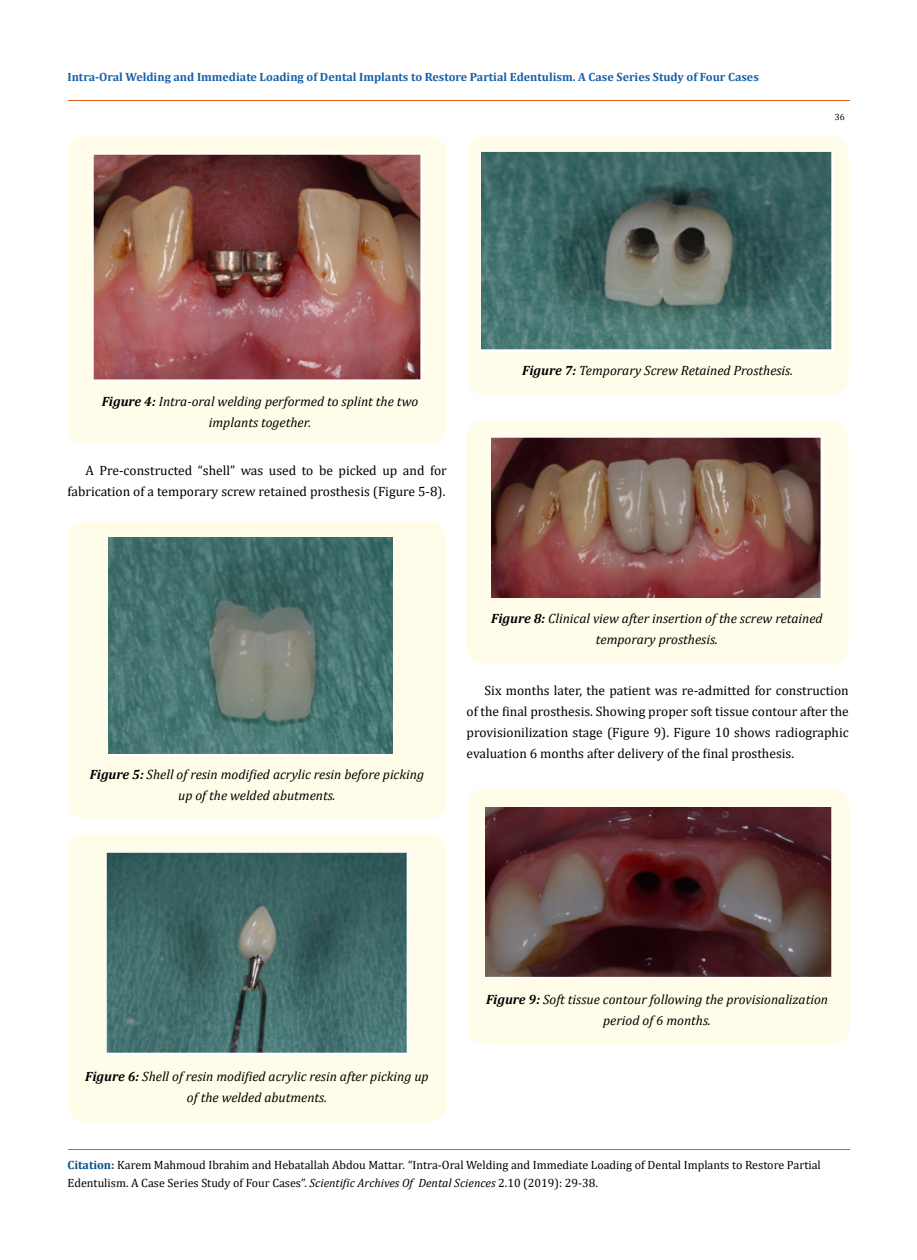
<style>
.page{position:relative;width:917px;height:1260px;background:#fff}
.page>*{position:absolute;margin:0;border:0;box-sizing:border-box;transform-origin:0 0}
.t1{font:italic 13.5px/21px "Cambria";color:#000;text-align:center}
.t2{font:13.5px/21px "Cambria";color:#000;text-align:right}
.t3{font:12px/18px "Cambria";color:#000}
.t4{font:700 12px "Cambria";color:#1560a6}
.t5{font:9px "Cambria";color:#000}
.s1{font-weight:700}
.s2{font-weight:700;color:#035089}
.s3{font-style:italic}
</style>
<div class="page">
<hr style="left:68px;top:101px;width:781px;height:1px;background:#e05d1a">
<div style="left:68px;top:136px;width:379px;height:308px;background:#fffde9;border-radius:18px"></div>
<img style="left:92px;top:153px;width:330px;height:229px">
<div style="left:68px;top:834px;width:379px;height:288px;background:#fffde9;border-radius:18px"></div>
<img style="left:106px;top:853px;width:302px;height:202px">
<div style="left:466px;top:421px;width:382px;height:243px;background:#fffde9;border-radius:18px"></div>
<img style="left:491px;top:436px;width:332px;height:161px">
<div style="left:467px;top:788px;width:382px;height:257px;background:#fffde9;border-radius:18px"></div>
<img style="left:485px;top:808px;width:346px;height:171px">
<div style="left:467px;top:136px;width:381px;height:259px;background:#fffde9;border-radius:18px"></div>
<img style="left:482px;top:151px;width:351px;height:200px">
<div style="left:67px;top:521px;width:379px;height:298px;background:#fffde9;border-radius:18px"></div>
<img style="left:108px;top:538px;width:286px;height:218px">
<hr style="left:68px;top:1149px;width:781px;height:1px;background:#e05d1a">
<p class="t4" style="left:68px;top:68px;width:692px">Intra-Oral Welding and Immediate Loading of Dental Implants to Restore Partial Edentulism. A Case Series Study of Four Cases</p>
<p class="t5" style="left:834px;top:112px;width:11px">36</p>
<p class="t1" style="left:102px;top:390px;width:318px"><span class="s1">Figure 4:</span> Intra-oral welding performed to splint the two implants together.</p>
<p class="t2" style="left:67px;top:459px;width:381px">A Pre-constructed “shell” was used to be picked up and for fabrication of a temporary screw retained prosthesis (Figure 5-8).</p>
<p class="t1" style="left:522px;top:359px;width:272px"><span class="s1">Figure 7:</span> Temporary Screw Retained Prosthesis.</p>
<p class="t1" style="left:90px;top:763px;width:336px"><span class="s1">Figure 5:</span> Shell of resin modified acrylic resin before picking up of the welded abutments.</p>
<p class="t1" style="left:491px;top:607px;width:333px"><span class="s1">Figure 8:</span> Clinical view after insertion of the screw retained temporary prosthesis.</p>
<p class="t2" style="left:466px;top:680px;width:384px;text-align:justify;text-indent:18px">Six months later, the patient was re-admitted for construction of the final prosthesis. Showing proper soft tissue contour after the provisionilization stage (Figure 9). Figure 10 shows radiographic evaluation 6 months after delivery of the final prosthesis.</p>
<p class="t1" style="left:85px;top:1065px;width:345px"><span class="s1">Figure 6:</span> Shell of resin modified acrylic resin after picking up of the welded abutments.</p>
<p class="t1" style="left:486px;top:988px;width:343px"><span class="s1">Figure 9:</span> Soft tissue contour following the provisionalization period of 6 months.</p>
<p class="t3" style="left:68px;top:1155px;width:754px"><span class="s2">Citation:</span> Karem Mahmoud Ibrahim and Hebatallah Abdou Mattar<span class="s3">.</span> “Intra-Oral Welding and Immediate Loading of Dental Implants to Restore Partial<br>Edentulism. A Case Series Study of Four Cases”. <span class="s3">Scientific Archives Of Dental Sciences</span> 2.10 (2019): 29-38.</p>
</div>
